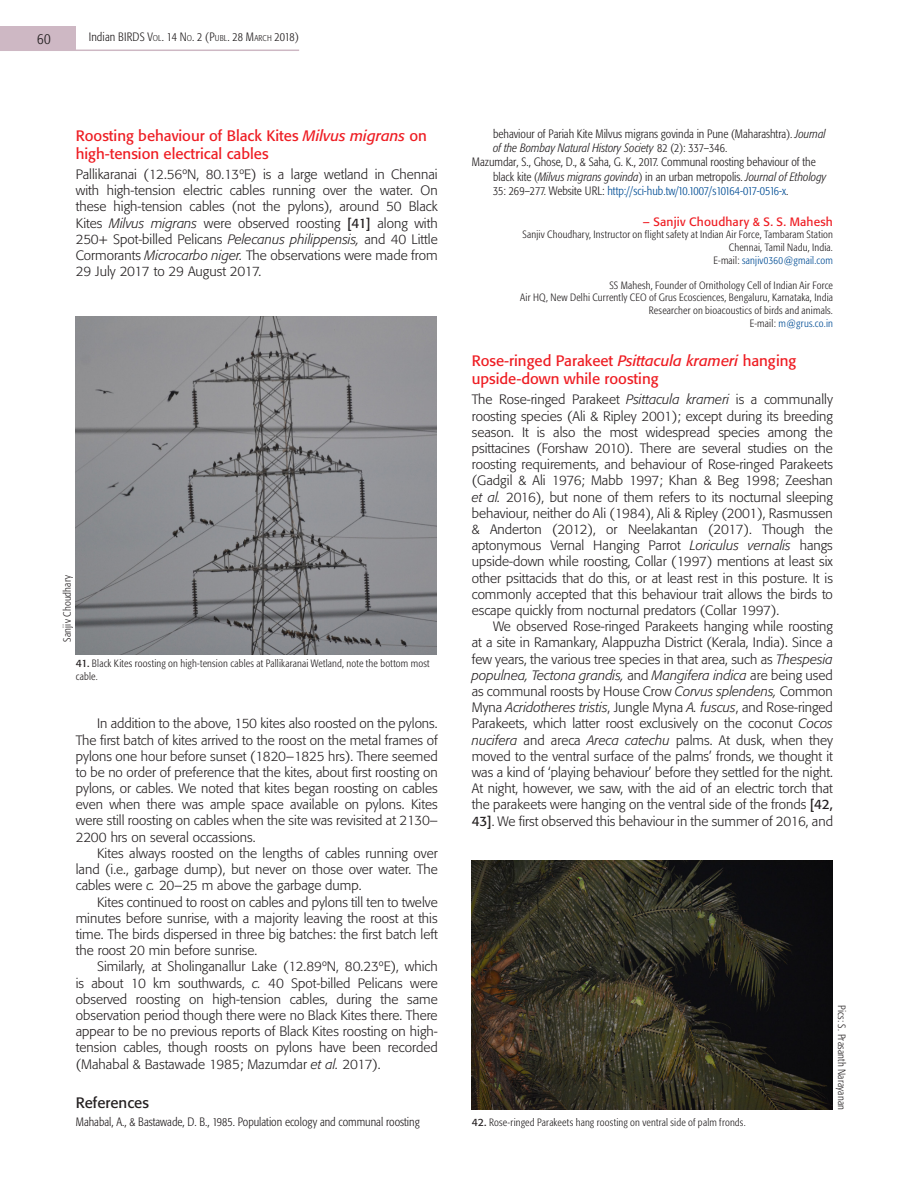
<style>
.page{position:relative;width:918px;height:1188px;background:#fff}
.page>*{position:absolute;margin:0;border:0;box-sizing:border-box;transform-origin:0 0}
.Subhead{font:15px/18px "Formata";color:#ee1d23}
.Subhead-2{font:15px "Formata";color:#231f20}
.t1{font:300 condensed 15px "Formata";color:#231f20}
.Body_text{font:300 13.5px/16.2px "Formata";color:#231f20;text-align:justify}
.Body_text-no_indent{font:300 13.5px/16.2px "Formata";color:#231f20;text-align:justify}
.Reference{font:300 condensed 12px/14.4px "Formata";color:#231f20}
.t2{font:300 condensed 12px "Formata";letter-spacing:-.025em;color:#231f20}
.Author{font:12px "Formata";letter-spacing:.015em;color:#ee1d23}
.t3{font:300 condensed 10.5px/12.6px "Formata";letter-spacing:.02em;color:#231f20}
.t4{font:300 condensed 10.5px "Formata";letter-spacing:.02em;color:#014d95}
.s1{font-style:inherit}
.s2{font-size:8.4px}
.s3{font-style:italic}
.s4{font-weight:400}
.s5{font-weight:400;font-stretch:normal}
.s6{color:#014d95}
.s7{color:#231f20}
</style>
<div class="page">
<img style="left:76px;top:316px;width:361px;height:338px">
<img style="left:472px;top:860px;width:361px;height:250px">
<div style="left:0;top:26px;width:76px;height:24px;background:#ceb8c4"></div>
<hr style="left:0;top:50px;width:299px;height:1px;background:#ceb8c4">
<p class="t1" style="left:37px;top:30px;width:15px">60</p>
<p class="t2" style="left:89px;top:29px;width:212px"><span class="s1">Indian BIRDS</span> V<span class="s2">OL</span>. 14 N<span class="s2">O</span>. 2 (P<span class="s2">UBL</span>. 28 M<span class="s2">ARCH</span> 2018)</p>
<p class="Subhead" style="left:76px;top:126px;width:353px">Roosting behaviour of Black Kites <span class="s3">Milvus migrans</span> on high-tension electrical cables</p>
<p class="Body_text-no_indent" style="left:76px;top:166px;width:363px">Pallikaranai (12.56ºN, 80.13ºE) is a large wetland in Chennai with high-tension electric cables running over the water. On these high-tension cables (not the pylons), around 50 Black Kites <span class="s3">Milvus migrans</span> were observed roosting <span class="s4">[41]</span> along with 250+ Spot-billed Pelicans <span class="s3">Pelecanus philippensis,</span> and 40 Little Cormorants <span class="s3">Microcarbo niger.</span> The observations were made from 29 July 2017 to 29 August 2017.</p>
<p class="t3" style="left:61px;top:642px;width:68px;rotate:-90deg">Sanjiv Choudhary</p>
<p class="t3" style="left:76px;top:657px;width:355px"><span class="s5">41.</span> Black Kites roosting on high-tension cables at Pallikaranai Wetland, note the bottom most cable.</p>
<p class="Body_text" style="left:76px;top:716px;width:363px;text-indent:21px">In addition to the above, 150 kites also roosted on the pylons.<br>The first batch of kites arrived to the roost on the metal frames of pylons one hour before sunset (1820–1825 hrs). There seemed to be no order of preference that the kites, about first roosting on pylons, or cables. We noted that kites began roosting on cables even when there was ample space available on pylons. Kites were still roosting on cables when the site was revisited at 2130– 2200 hrs on several occassions.</p>
<p class="Body_text" style="left:76px;top:845px;width:364px;text-indent:21px">Kites always roosted on the lengths of cables running over land (i.e., garbage dump), but never on those over water. The cables were <span class="s3">c.</span> 20–25 m above the garbage dump.</p>
<p class="Body_text" style="left:76px;top:894px;width:363px;text-indent:21px">Kites continued to roost on cables and pylons till ten to twelve minutes before sunrise, with a majority leaving the roost at this time. The birds dispersed in three big batches: the first batch left the roost 20 min before sunrise.</p>
<p class="Body_text" style="left:76px;top:959px;width:364px;text-indent:21px">Similarly, at Sholinganallur Lake (12.89ºN, 80.23ºE), which is about 10 km southwards, <span class="s3">c.</span> 40 Spot-billed Pelicans were observed roosting on high-tension cables, during the same observation period though there were no Black Kites there. There appear to be no previous reports of Black Kites roosting on high&shy;tension cables, though roosts on pylons have been recorded (Mahabal &amp; Bastawade 1985; Mazumdar <span class="s3">et al.</span> 2017).</p>
<p class="Subhead-2" style="left:76px;top:1093px;width:75px">References</p>
<p class="Reference" style="left:76px;top:1115px;width:345px">Mahabal, A., &amp; Bastawade, D. B., 1985. Population ecology and communal roosting</p>
<p class="Reference" style="left:493px;top:126px;width:334px">behaviour of Pariah Kite Milvus migrans govinda in Pune (Maharashtra). <span class="s3">Journal of the Bombay Natural History Society</span> 82 (2): 337–346.</p>
<p class="Reference" style="left:493px;top:155px;width:335px;text-indent:-21px">Mazumdar, S., Ghose, D., &amp; Saha, G. K., 2017. Communal roosting behaviour of the black kite (<span class="s3">Milvus migrans govinda</span>) in an urban metropolis. <span class="s3">Journal of Ethology<br></span>35: 269–277. Website URL: <span class="s6">http://sci-hub.tw/10.1007/s10164-017-0516-x</span>.</p>
<p class="Author" style="left:643px;top:214px;width:192px">– Sanjiv Choudhary &amp; S. S. Mahesh</p>
<p class="t3" style="left:522px;top:229px;width:312px">Sanjiv Choudhary, Instructor on flight safety at Indian Air Force, Tambaram Station</p>
<p class="t3" style="left:729px;top:241px;width:106px">Chennai, Tamil Nadu, India.</p>
<p class="t4" style="left:713px;top:254px;width:121px"><span class="s7">E-mail:</span> sanjiv0360@gmail.com</p>
<p class="t3" style="left:609px;top:279px;width:225px">SS Mahesh, Founder of Ornithology Cell of Indian Air Force</p>
<p class="t3" style="left:520px;top:292px;width:314px">Air HQ, New Delhi Currently CEO of Grus Ecosciences, Bengaluru, Karnataka, India</p>
<p class="t3" style="left:649px;top:304px;width:186px">Researcher on bioacoustics of birds and animals.</p>
<p class="t4" style="left:750px;top:317px;width:85px"><span class="s7">E-mail:</span> m@grus.co.in</p>
<p class="Subhead" style="left:472px;top:352px;width:326px">Rose-ringed Parakeet <span class="s3">Psittacula krameri</span> hanging upside-down while roosting</p>
<p class="Body_text-no_indent" style="left:472px;top:392px;width:363px">The Rose-ringed Parakeet <span class="s3">Psittacula krameri</span> is a communally roosting species (Ali &amp; Ripley 2001); except during its breeding season. It is also the most widespread species among the psittacines (Forshaw 2010). There are several studies on the roosting requirements, and behaviour of Rose-ringed Parakeets (Gadgil &amp; Ali 1976; Mabb 1997; Khan &amp; Beg 1998; Zeeshan <span class="s3">et al.</span> 2016), but none of them refers to its nocturnal sleeping behaviour, neither do Ali (1984), Ali &amp; Ripley (2001), Rasmussen &amp; Anderton (2012), or Neelakantan (2017). Though the aptonymous Vernal Hanging Parrot <span class="s3">Loriculus vernalis</span> hangs upside-down while roosting, Collar (1997) mentions at least six other psittacids that do this, or at least rest in this posture. It is commonly accepted that this behaviour trait allows the birds to escape quickly from nocturnal predators (Collar 1997).</p>
<p class="Body_text" style="left:472px;top:618px;width:363px;text-indent:21px">We observed Rose-ringed Parakeets hanging while roosting at a site in Ramankary, Alappuzha District (Kerala, India). Since a few years, the various tree species in that area, such as <span class="s3">Thespesia populnea, Tectona grandis,</span> and <span class="s3">Mangifera indica</span> are being used as communal roosts by House Crow <span class="s3">Corvus splendens,</span> Common Myna <span class="s3">Acridotheres tristis</span>, Jungle Myna <span class="s3">A. fuscus</span>, and Rose-ringed Parakeets, which latter roost exclusively on the coconut <span class="s3">Cocos nucifera</span> and areca <span class="s3">Areca catechu</span> palms. At dusk, when they moved to the ventral surface of the palms’ fronds, we thought it was a kind of ‘playing behaviour’ before they settled for the night.<br>At night, however, we saw, with the aid of an electric torch that the parakeets were hanging on the ventral side of the fronds <span class="s4">[42, 43]</span>. We first observed this behaviour in the summer of 2016, and</p>
<p class="t3" style="left:472px;top:1116px;width:276px"><span class="s5">42.</span> Rose-ringed Parakeets hang roosting on ventral side of palm fronds.</p>
<p class="t3" style="left:848px;top:1005px;width:106px;rotate:90deg">Pics: S. Prasanth Narayanan</p>
</div>
